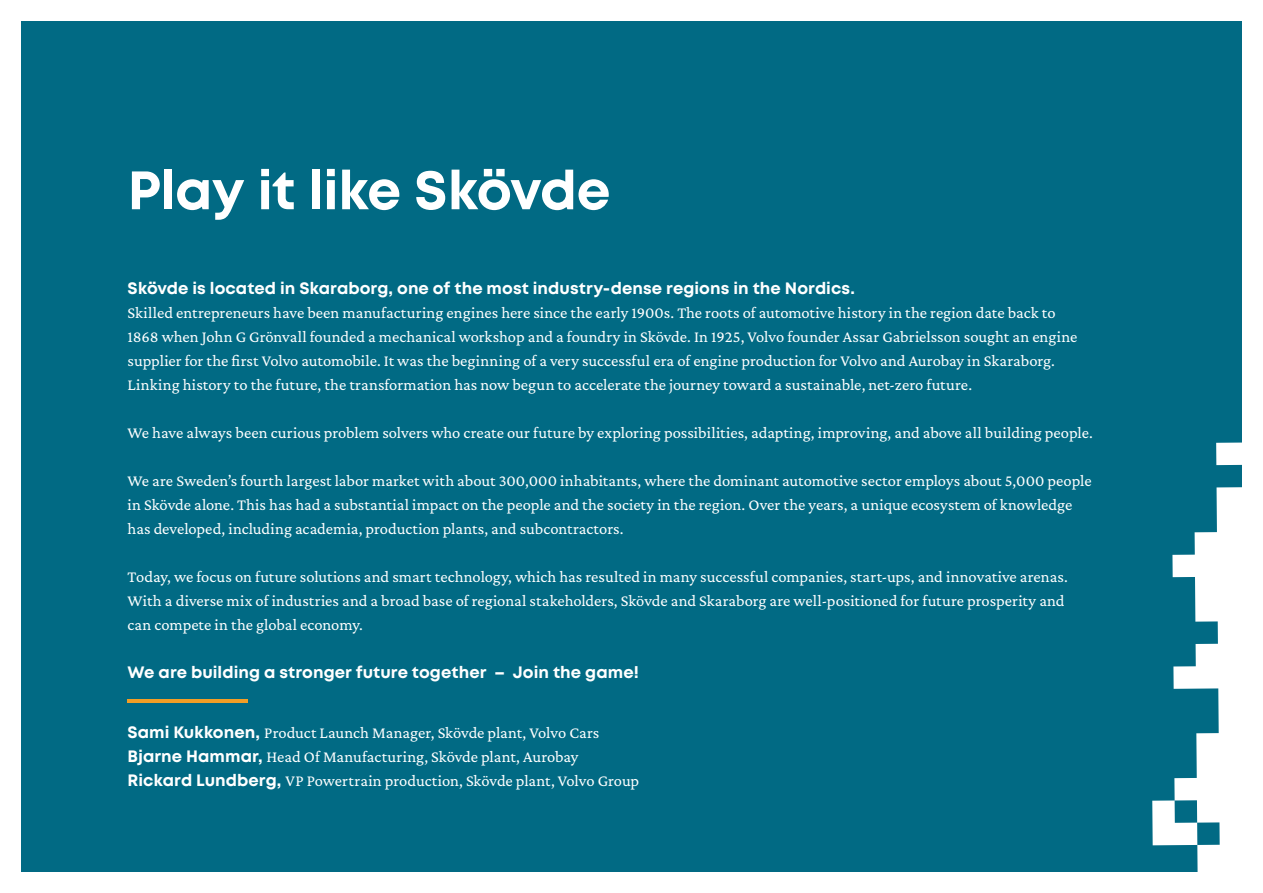
<style>
.page{position:relative;width:1263px;height:893px;background:#fff}
.page>*{position:absolute;margin:0;border:0;box-sizing:border-box;transform-origin:0 0}
.Rubrik{font:700 54px "Mont";letter-spacing:-.015em;color:#fff}
.Brödtext{font:16.5px/24px "Crimson Pro";color:#fff}
.Brödtext-2{font:700 16.5px "Mont";letter-spacing:.005em;color:#fff}
.s1{font-family:"Mont";font-weight:700}
</style>
<div class="page">
<div style="left:21px;top:21px;width:1221px;height:851px;background:#016a84"></div>
<hr style="left:128px;top:699px;width:120px;height:4px;background:#f29e26">
<svg style="left:1152px;top:442px;width:90px;height:430px"></svg>
<p class="Rubrik" style="left:128px;top:155px;width:484px">Play it like Skövde</p>
<p class="Brödtext" style="left:128px;top:276px;width:951px"><span class="s1">Skövde is located in Skaraborg, one of the most industry-dense regions in the Nordics.<br></span>Skilled entrepreneurs have been manufacturing engines here since the early 1900s. The roots of automotive history in the region date back to 1868 when John G Grönvall founded a mechanical workshop and a foundry in Skövde. In 1925, Volvo founder Assar Gabrielsson sought an engine supplier for the first Volvo automobile. It was the beginning of a very successful era of engine production for Volvo and Aurobay in Skaraborg.<br>Linking history to the future, the transformation has now begun to accelerate the journey toward a sustainable, net-zero future.</p>
<p class="Brödtext" style="left:128px;top:420px;width:967px">We have always been curious problem solvers who create our future by exploring possibilities, adapting, improving, and above all building people.</p>
<p class="Brödtext" style="left:128px;top:468px;width:965px">We are Sweden’s fourth largest labor market with about 300,000 inhabitants, where the dominant automotive sector employs about 5,000 people in Skövde alone. This has had a substantial impact on the people and the society in the region. Over the years, a unique ecosystem of knowledge has developed, including academia, production plants, and subcontractors.</p>
<p class="Brödtext" style="left:128px;top:564px;width:942px">Today, we focus on future solutions and smart technology, which has resulted in many successful companies, start-ups, and innovative arenas.<br>With a diverse mix of industries and a broad base of regional stakeholders, Skövde and Skaraborg are well-positioned for future prosperity and can compete in the global economy.</p>
<p class="Brödtext-2" style="left:128px;top:661px;width:513px">We are building a stronger future together – Join the game!</p>
<p class="Brödtext" style="left:128px;top:720px;width:473px"><span class="s1">Sami Kukkonen,</span> Product Launch Manager, Skövde plant, Volvo Cars</p>
<p class="Brödtext" style="left:128px;top:744px;width:452px"><span class="s1">Bjarne Hammar,</span> Head Of Manufacturing, Skövde plant, Aurobay</p>
<p class="Brödtext" style="left:128px;top:768px;width:513px"><span class="s1">Rickard Lundberg,</span> VP Powertrain production, Skövde plant, Volvo Group</p>
</div>
